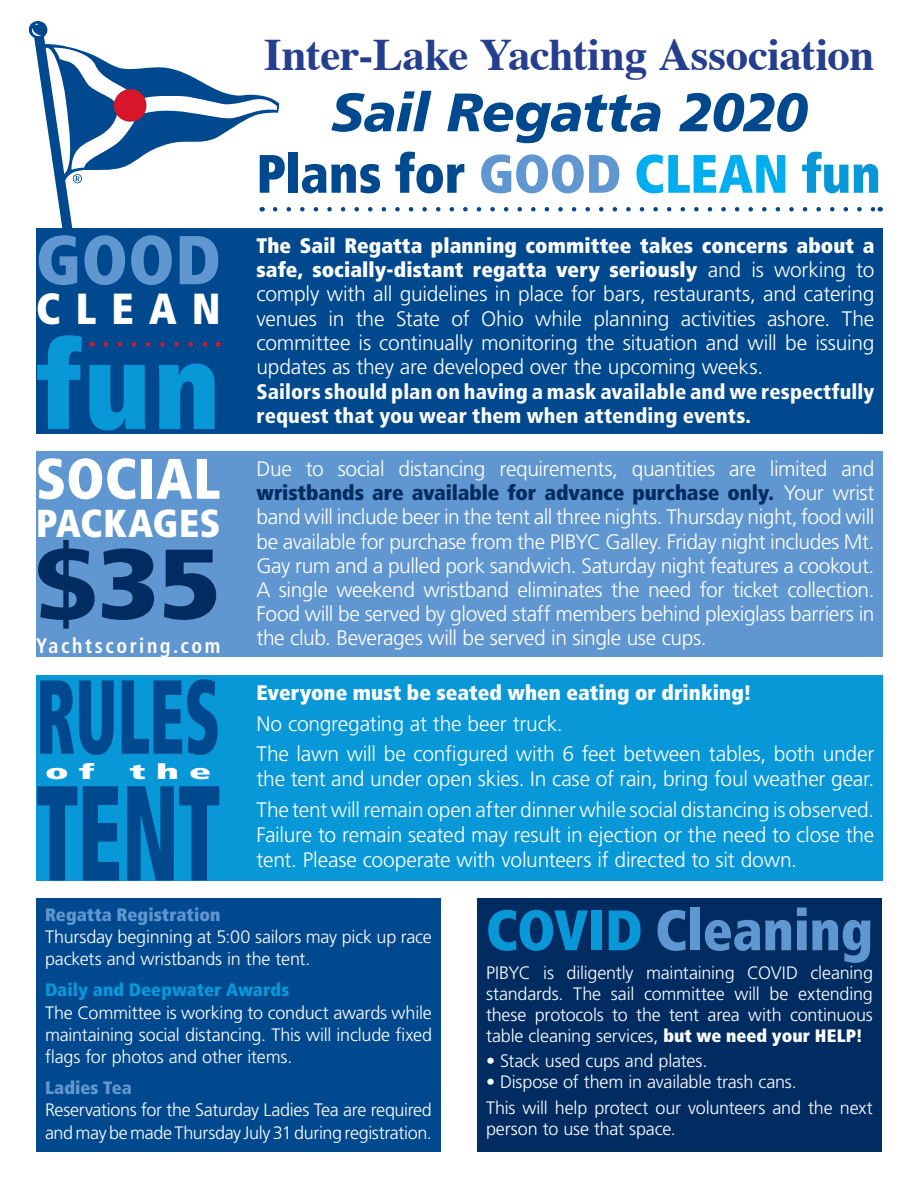
<style>
.page{position:relative;width:918px;height:1188px;background:#fff}
.page>*{position:absolute;margin:0;border:0;box-sizing:border-box;transform-origin:0 0}
.t1{font:900 condensed 135px "Frutiger LT Std";color:#01498e;scale:.61 1}
.t2{font:900 condensed 123px "Frutiger LT Std";color:#0897d7;scale:.95 1}
.t3{font:900 condensed 105px "Frutiger LT Std";letter-spacing:-.005em;color:#01498e;scale:.62 1}
.t4{font:900 condensed 99px "Frutiger LT Std";color:#002c62;scale:1.18 1}
.t5{font:900 condensed 69px "Frutiger LT Std";color:#6097d0;scale:.95 1}
.t6{font:900 condensed 57px "Frutiger LT Std";color:#6097d0;scale:.95 1}
.t7{font:900 condensed 57px "Frutiger LT Std";letter-spacing:.015em;color:#fff;scale:.95 1}
.t8{font:900 condensed 54px "Frutiger LT Std";color:#01498e;scale:.95 1}
.t9{font:italic 900 54px "Frutiger LT Std";letter-spacing:-.015em;color:#01498e}
.t10{font:700 45px "Times";letter-spacing:-.01em;color:#253f8e}
.t11{font:900 condensed 43.5px "Frutiger LT Std";letter-spacing:.37em;color:#fff;scale:.95 1}
.t12{font:900 condensed 39px "Frutiger LT Std";letter-spacing:.02em;color:#fff;scale:.95 1}
.t13{font:300 21px/24.2px "Frutiger LT Std";letter-spacing:-.01em;color:#fff;text-align:justify}
.t14{font:900 condensed 21px/24.3px "Frutiger LT Std";letter-spacing:.005em;color:#fff}
.t15{font:900 condensed 21px "Frutiger LT Std";letter-spacing:.005em;color:#fff}
.t16{font:700 condensed 21px "Frutiger LT Std";letter-spacing:.125em;color:#fff;scale:.95 1}
.t17{font:900 condensed 21px "Frutiger LT Std";letter-spacing:.005em;color:#fff;scale:1.9 1}
.t18{font:300 18px/22.2px "Frutiger LT Std";letter-spacing:-.015em;color:#fff}
.t19{font:900 condensed 18px "Frutiger LT Std";letter-spacing:.005em;color:#6097d0}
.t20{font:900 condensed 18px "Frutiger LT Std";letter-spacing:.005em;color:#0897d7}
.s1{color:#6097d0}
.s2{color:#00aeef}
.s3{color:#0897d7}
.s4{font-weight:900;font-stretch:condensed}
.s5{font-weight:900;font-stretch:condensed;color:#002c62}
</style>
<div class="page">
<svg style="left:28px;top:21px;width:251px;height:207px"></svg>
<svg style="left:31px;top:24px;width:10px;height:14px"></svg>
<svg style="left:53px;top:48px;width:224px;height:136px"></svg>
<div style="left:36px;top:898px;width:405px;height:254px;background:#01498e"></div>
<div style="left:477px;top:898px;width:405px;height:254px;background:#002c62"></div>
<div style="left:220px;top:452px;width:664px;height:205px;background:#6097d0"></div>
<div style="left:36px;top:452px;width:184px;height:205px;background:#6097d0"></div>
<div style="left:220px;top:228px;width:664px;height:206px;background:#01498e"></div>
<div style="left:36px;top:228px;width:184px;height:206px;background:#01498e"></div>
<div style="left:220px;top:675px;width:664px;height:205px;background:#0897d7"></div>
<div style="left:36px;top:675px;width:184px;height:205px;background:#0897d7"></div>
<svg style="left:106px;top:342px;width:102px;height:4px"></svg>
<svg style="left:275px;top:207px;width:598px;height:5px"></svg>
<p class="t5" style="left:36px;top:218px;width:196px">GOOD</p>
<p class="t11" style="left:36px;top:283px;width:196px">CLEAN</p>
<p class="t2" style="left:36px;top:311px;width:196px">fun</p>
<p class="t7" style="left:36px;top:444px;width:196px">SOCIAL</p>
<p class="t12" style="left:36px;top:500px;width:196px">PACKAGES</p>
<p class="t4" style="left:36px;top:524px;width:158px">$35</p>
<p class="t16" style="left:36px;top:633px;width:196px">Yachtscoring.com</p>
<p class="t3" style="left:36px;top:653px;width:299px">RULES</p>
<p class="t17" style="left:45px;top:759px;width:27px">o f</p>
<p class="t17" style="left:130px;top:759px;width:45px">the</p>
<p class="t1" style="left:36px;top:751px;width:304px">TENT</p>
<p class="t10" style="left:264px;top:11px;width:612px">Inter-Lake Yachting Association</p>
<p class="t9" style="left:331px;top:80px;width:478px">Sail Regatta 2020</p>
<p class="t8" style="left:256px;top:141px;width:659px">Plans for <span class="s1">GOOD</span> <span class="s2">CLEAN</span> <span class="s3">fun</span></p>
<p class="t13" style="left:256px;top:234px;width:619px"><span class="s4">The Sail Regatta planning committee takes concerns about a safe, socially-distant regatta very seriously</span> and is working to comply with all guidelines in place for bars, restaurants, and catering venues in the State of Ohio while planning activities ashore. The committee is continually monitoring the situation and will be issuing updates as they are developed over the upcoming weeks.</p>
<p class="t14" style="left:256px;top:379px;width:619px">Sailors should plan on having a mask available and we respectfully request that you wear them when attending events.</p>
<p class="t13" style="left:256px;top:457px;width:620px">Due to social distancing requirements, quantities are limited and <span class="s5">wristbands are available for advance purchase only.</span> Your wrist band will include beer in the tent all three nights. Thursday night, food will be available for purchase from the PIBYC Galley. Friday night includes Mt.<br>Gay rum and a pulled pork sandwich. Saturday night features a cookout.<br>A single weekend wristband eliminates the need for ticket collection.<br>Food will be served by gloved staff members behind plexiglass barriers in the club. Beverages will be served in single use cups.</p>
<p class="t15" style="left:256px;top:680px;width:497px">Everyone must be seated when eating or drinking!</p>
<p class="t13" style="left:256px;top:712px;width:308px">No congregating at the beer truck.</p>
<p class="t13" style="left:256px;top:742px;width:619px;line-height:24.9px">The lawn will be configured with 6 feet between tables, both under the tent and under open skies. In case of rain, bring foul weather gear.</p>
<p class="t13" style="left:256px;top:798px;width:619px;line-height:24.9px">The tent will remain open after dinner while social distancing is observed.<br>Failure to remain seated may result in ejection or the need to close the tent. Please cooperate with volunteers if directed to sit down.</p>
<p class="t19" style="left:45px;top:904px;width:177px">Regatta Registration</p>
<p class="t18" style="left:45px;top:926px;width:388px">Thursday beginning at 5:00 sailors may pick up race packets and wristbands in the tent.</p>
<p class="t20" style="left:45px;top:979px;width:246px">Daily and Deepwater Awards</p>
<p class="t18" style="left:45px;top:1002px;width:389px;text-align:justify">The Committee is working to conduct awards while maintaining social distancing. This will include fixed flags for photos and other items.</p>
<p class="t19" style="left:45px;top:1077px;width:88px">Ladies Tea</p>
<p class="t18" style="left:45px;top:1099px;width:388px">Reservations for the Saturday Ladies Tea are required and may be made Thursday July 31 during registration.</p>
<p class="t6" style="left:486px;top:896px;width:409px"><span class="s3">COVID</span> Cleaning</p>
<p class="t18" style="left:486px;top:962px;width:389px;line-height:21px;text-align:justify">PIBYC is diligently maintaining COVID cleaning standards. The sail committee will be extending these protocols to the tent area with continuous table cleaning services, <span class="s4">but we need your HELP!</span></p>
<p class="t18" style="left:486px;top:1050px;width:223px">• Stack used cups and plates.</p>
<p class="t18" style="left:486px;top:1071px;width:312px">• Dispose of them in available trash cans.</p>
<p class="t18" style="left:486px;top:1097px;width:388px;line-height:21px">This will help protect our volunteers and the next person to use that space.</p>
</div>
